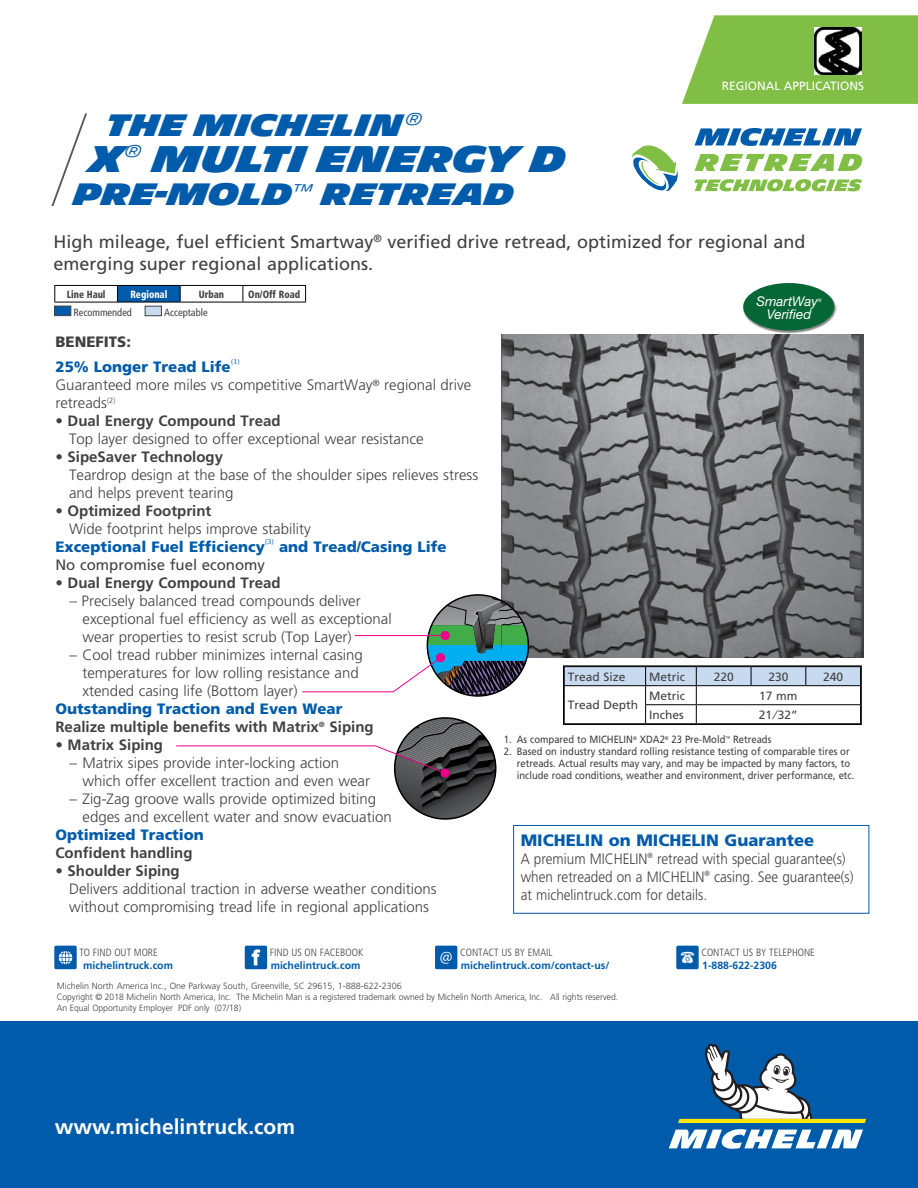
<style>
.page{position:relative;width:918px;height:1188px;background:#fff}
.page>*{position:absolute;margin:0;border:0;box-sizing:border-box;transform-origin:0 0}
.t1{font:900 36px "Michelin";color:#005baa}
.t2{font:900 30px "Michelin";color:#005baa}
.t3{font:700 21px "Frutiger";color:#fff}
.t4{font:18px/21.6px "Frutiger";color:#414042}
.t5{font:900 16.5px "Frutiger";color:#005baa}
.t6{font:300 15px/18px "Frutiger";color:#414042}
.t7{font:700 15px/18px "Frutiger";color:#414042}
.t8{font:300 15px/18px "Frutiger";color:#414042;scale:.9 1}
.t9{font:900 15px "Frutiger";color:#005baa}
.t10{font:15px "Frutiger";color:#414042}
.t11{font:900 15px "Frutiger";color:#414042}
.t12{font:italic 13.35px "Helvetica Neue";color:#fff}
.t13{font:12px "Frutiger";color:#414042}
.t14{font:12px "Frutiger LT Std";color:#fff}
.t15{font:10.5px/12px "Frutiger";color:#414042;scale:.9 1}
.t16{font:700 10.5px "Frutiger LT Std";color:#005baa}
.t17{font:300 condensed 10.5px "Frutiger";color:#414042}
.t18{font:900 condensed 10.5px "Frutiger";color:#414042;scale:.9 1}
.t19{font:condensed 10.5px "Frutiger";color:#414042}
.t20{font:900 condensed 10.5px "Frutiger";color:#fff;scale:.9 1}
.t21{font:300 9px/10.8px "Frutiger";color:#414042}
.t22{font:7.5px "Utopia";color:#005baa}
.t23{font:italic 4.95px "Helvetica Neue";color:#fff}
.s1{font-weight:900;color:#005baa}
.s2{font-family:"Myriad Pro";font-weight:400;font-stretch:normal;font-size:17.25px;color:#fff}
</style>
<div class="page">
<img style="left:502px;top:335px;width:362px;height:323px">
<svg style="left:682px;top:15px;width:236px;height:89px;background:#8cc355"></svg>
<svg style="left:51px;top:113px;width:36px;height:93px"></svg>
<img style="left:814px;top:28px;width:48px;height:47px">
<svg style="left:54px;top:285px;width:252px;height:17px"></svg>
<hr style="left:54px;top:302px;width:63px;height:1px;background:#000">
<hr style="left:117px;top:302px;width:63px;height:1px;background:#000">
<hr style="left:180px;top:302px;width:63px;height:1px;background:#000">
<hr style="left:243px;top:302px;width:63px;height:1px;background:#000">
<div style="left:145px;top:306px;width:17px;height:10px;background:#c7daf0;border:1px solid #414042"></div>
<div style="left:54px;top:306px;width:17px;height:10px;background:#005baa;border:1px solid #414042"></div>
<svg style="left:695px;top:128px;width:167px;height:18px"></svg>
<svg style="left:695px;top:154px;width:168px;height:17px"></svg>
<svg style="left:695px;top:179px;width:167px;height:12px"></svg>
<svg style="left:632px;top:145px;width:46px;height:46px"></svg>
<svg style="left:245px;top:946px;width:22px;height:23px"></svg>
<svg style="left:435px;top:946px;width:22px;height:23px"></svg>
<svg style="left:676px;top:946px;width:23px;height:23px"></svg>
<svg style="left:54px;top:946px;width:23px;height:23px"></svg>
<div style="left:0;top:1021px;width:918px;height:167px;background:#005baa"></div>
<svg style="left:669px;top:1129px;width:194px;height:20px"></svg>
<svg style="left:678px;top:1044px;width:188px;height:79px"></svg>
<div style="left:513px;top:825px;width:356px;height:89px;border:1px solid #005baa"></div>
<svg style="left:565px;top:668px;width:295px;height:55px"></svg>
<div style="left:563px;top:666px;width:299px;height:59px;border:1px solid #000"></div>
<svg style="left:608px;top:625px;width:1px;height:24px"></svg>
<img style="left:743px;top:283px;width:94px;height:50px">
<div style="left:743px;top:283px;width:91px;height:48px;background:#056735;border-radius:50%"></div>
<hr style="left:355px;top:635px;width:90px;height:1px;background:#ec008c">
<hr style="left:302px;top:691px;width:91px;height:1px;background:#ec008c">
<svg style="left:392px;top:595px;width:136px;height:101px"></svg>
<hr style="left:176px;top:746px;width:200px;height:1px;background:#ec008c">
<svg style="left:375px;top:718px;width:122px;height:101px"></svg>
<h2 class="t2" style="left:106px;top:108px;width:318px">THE MICHELIN<sup>®</sup></h2>
<h1 class="t1" style="left:89px;top:138px;width:479px">X<sup>®</sup> MULTI ENERGY D</h1>
<h2 class="t2" style="left:73px;top:177px;width:442px">PRE-MOLD<sup>™</sup> RETREAD</h2>
<p class="t14" style="left:722px;top:79px;width:144px">REGIONAL APPLICATIONS</p>
<p class="t4" style="left:53px;top:231px;width:754px">High mileage, fuel efficient Smartway<sup>®</sup> verified drive retread, optimized for regional and emerging super regional applications.</p>
<p class="t18" style="left:67px;top:288px;width:45px">Line Haul</p>
<p class="t20" style="left:130px;top:288px;width:43px">Regional</p>
<p class="t18" style="left:199px;top:288px;width:30px">Urban</p>
<p class="t18" style="left:248px;top:288px;width:59px">On/Off Road</p>
<p class="t19" style="left:73px;top:306px;width:60px">Recommended</p>
<p class="t19" style="left:164px;top:306px;width:45px">Acceptable</p>
<p class="t11" style="left:56px;top:333px;width:77px">BENEFITS:</p>
<p class="t9" style="left:56px;top:358px;width:177px">25% Longer Tread Life</p>
<p class="t22" style="left:231px;top:357px;width:11px">(1)</p>
<p class="t6" style="left:55px;top:376px;width:417px">Guaranteed more miles vs competitive SmartWay<sup>®</sup> regional drive retreads<sup>(2)</sup></p>
<p class="t7" style="left:56px;top:412px;width:227px">• Dual Energy Compound Tread</p>
<p class="t6" style="left:69px;top:430px;width:356px">Top layer designed to offer exceptional wear resistance</p>
<p class="t7" style="left:56px;top:448px;width:169px">• SipeSaver Technology</p>
<p class="t6" style="left:69px;top:466px;width:411px">Teardrop design at the base of the shoulder sipes relieves stress and helps prevent tearing</p>
<p class="t7" style="left:56px;top:502px;width:157px">• Optimized Footprint</p>
<p class="t6" style="left:69px;top:520px;width:243px">Wide footprint helps improve stability</p>
<p class="t9" style="left:56px;top:538px;width:211px">Exceptional Fuel Efficiency</p>
<p class="t22" style="left:265px;top:537px;width:11px">(3)</p>
<p class="t9" style="left:279px;top:538px;width:169px">and Tread/Casing Life</p>
<p class="t10" style="left:56px;top:556px;width:211px">No compromise fuel economy</p>
<p class="t7" style="left:56px;top:574px;width:227px">• Dual Energy Compound Tread</p>
<p class="t6" style="left:83px;top:592px;width:311px;text-indent:-13px">– Precisely balanced tread compounds deliver exceptional fuel efficiency as well as exceptional wear properties to resist scrub (Top Layer)</p>
<p class="t6" style="left:83px;top:646px;width:282px;text-indent:-13px">– Cool tread rubber minimizes internal casing temperatures for low rolling resistance and xtended casing life (Bottom layer)</p>
<p class="t7" style="left:56px;top:700px;width:320px"><span class="s1">Outstanding Traction and Even Wear<br></span>Realize multiple benefits with Matrix<sup>®</sup> Siping</p>
<p class="t7" style="left:56px;top:736px;width:109px">• Matrix Siping</p>
<p class="t6" style="left:83px;top:754px;width:289px;text-indent:-13px">– Matrix sipes provide inter-locking action which offer excellent traction and even wear</p>
<p class="t6" style="left:83px;top:790px;width:311px;text-indent:-13px">– Zig-Zag groove walls provide optimized biting edges and excellent water and snow evacuation</p>
<p class="t9" style="left:56px;top:826px;width:150px">Optimized Traction</p>
<p class="t7" style="left:56px;top:844px;width:139px">Confident handling</p>
<p class="t7" style="left:56px;top:862px;width:126px">• Shoulder Siping</p>
<p class="t6" style="left:69px;top:880px;width:369px">Delivers additional traction in adverse weather conditions without compromising tread life in regional applications</p>
<p class="t12" style="left:757px;top:293px;width:63px">SmartWay</p>
<p class="t23" style="left:818px;top:297px;width:5px">®</p>
<p class="t12" style="left:767px;top:306px;width:46px">Verified</p>
<p class="t13" style="left:568px;top:670px;width:59px">Tread Size</p>
<p class="t13" style="left:649px;top:670px;width:37px">Metric</p>
<p class="t13" style="left:714px;top:670px;width:22px">220</p>
<p class="t13" style="left:768px;top:670px;width:22px">230</p>
<p class="t13" style="left:823px;top:670px;width:22px">240</p>
<p class="t13" style="left:568px;top:698px;width:72px">Tread Depth</p>
<p class="t13" style="left:649px;top:689px;width:37px">Metric</p>
<p class="t13" style="left:759px;top:689px;width:40px">17 mm</p>
<p class="t13" style="left:649px;top:708px;width:36px">Inches</p>
<p class="t13" style="left:759px;top:708px;width:40px">21 ⁄ 32”</p>
<p class="t15" style="left:504px;top:734px;width:299px">1. As compared to MICHELIN<sup>®</sup> XDA2<sup>®</sup> 23 Pre-Mold<sup>™</sup> Retreads</p>
<p class="t15" style="left:517px;top:746px;width:377px;text-indent:-13px">2. Based on industry standard rolling resistance testing of comparable tires or retreads. Actual results may vary, and may be impacted by many factors, to include road conditions, weather and environment, driver performance, etc.</p>
<p class="t5" style="left:521px;top:830px;width:295px">MICHELIN on MICHELIN Guarantee</p>
<p class="t8" style="left:521px;top:850px;width:371px">A premium MICHELIN<sup>®</sup> retread with special guarantee(s) when retreaded on a MICHELIN<sup>®</sup> casing. See guarantee(s) at michelintruck.com for details.</p>
<p class="t17" style="left:79px;top:946px;width:80px">TO FIND OUT MORE</p>
<p class="t16" style="left:83px;top:959px;width:91px">michelintruck.com</p>
<p class="t17" style="left:270px;top:946px;width:95px">FIND US ON FACEBOOK</p>
<p class="t16" style="left:271px;top:959px;width:91px">michelintruck.com</p>
<p class="t17" style="left:440px;top:946px;width:114px"><span class="s2">@</span> CONTACT US BY EMAIL</p>
<p class="t16" style="left:461px;top:959px;width:150px">michelintruck.com/contact-us/</p>
<p class="t21" style="left:57px;top:981px;width:563px">Michelin North America Inc., One Parkway South, Greenville, SC 29615, 1-888-622-2306<br>Copyright © 2018 Michelin North America, Inc. The Michelin Man is a registered trademark owned by Michelin North America, Inc. All rights reserved.<br>An Equal Opportunity Employer PDF only (07/18)</p>
<h3 class="t3" style="left:55px;top:1114px;width:242px">www.michelintruck.com</h3>
<p class="t17" style="left:701px;top:946px;width:115px">CONTACT US BY TELEPHONE</p>
<p class="t16" style="left:702px;top:959px;width:76px">1-888-622-2306</p>
</div>
